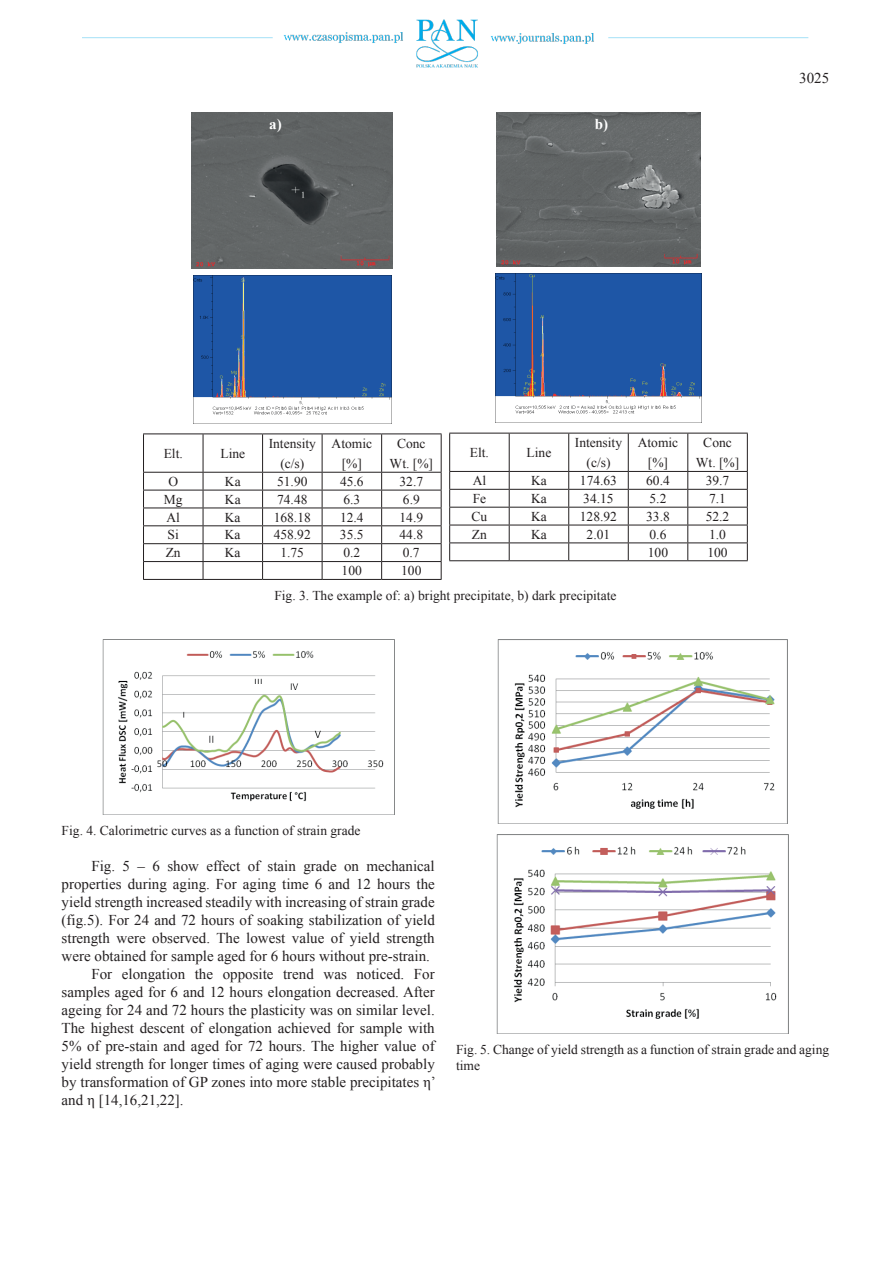
<style>
.page{position:relative;width:893px;height:1263px;background:#fff}
.page>*{position:absolute;margin:0;border:0;box-sizing:border-box;transform-origin:0 0}
.t1{font:15px "Times New Roman";color:#231f20}
.t2{font:700 15px "Times New Roman";color:#fff}
.t3{font:13.5px/20.4px "Times New Roman";color:#231f20;text-align:center}
</style>
<div class="page">
<img style="left:82px;top:19px;width:727px;height:49px">
<img style="left:102px;top:639px;width:292px;height:176px">
<img style="left:497px;top:639px;width:291px;height:184px">
<img style="left:497px;top:835px;width:291px;height:198px">
<img style="left:192px;top:112px;width:201px;height:156px">
<img style="left:193px;top:275px;width:199px;height:148px">
<hr style="left:143px;top:433px;width:60px;height:1px;background:#231f20">
<hr style="left:203px;top:433px;width:60px;height:1px;background:#231f20">
<hr style="left:263px;top:433px;width:59px;height:1px;background:#231f20">
<hr style="left:322px;top:433px;width:60px;height:1px;background:#231f20">
<hr style="left:382px;top:433px;width:60px;height:1px;background:#231f20">
<svg style="left:143px;top:434px;width:299px;height:145px"></svg>
<hr style="left:143px;top:579px;width:60px;height:1px;background:#231f20">
<hr style="left:203px;top:579px;width:60px;height:1px;background:#231f20">
<hr style="left:263px;top:579px;width:59px;height:1px;background:#231f20">
<hr style="left:322px;top:579px;width:60px;height:1px;background:#231f20">
<hr style="left:382px;top:579px;width:60px;height:1px;background:#231f20">
<img style="left:496px;top:112px;width:205px;height:155px">
<img style="left:496px;top:274px;width:205px;height:140px">
<svg style="left:449px;top:433px;width:299px;height:127px"></svg>
<hr style="left:449px;top:560px;width:60px;height:1px;background:#231f20">
<hr style="left:509px;top:560px;width:60px;height:1px;background:#231f20">
<hr style="left:569px;top:560px;width:59px;height:1px;background:#231f20">
<hr style="left:628px;top:560px;width:60px;height:1px;background:#231f20">
<hr style="left:688px;top:560px;width:60px;height:1px;background:#231f20">
<p class="t2" style="left:269px;top:113px;width:14px">a)</p>
<p class="t2" style="left:595px;top:113px;width:15px">b)</p>
<p class="t1" style="left:799px;top:68px;width:31px">3025</p>
<p class="t3" style="left:470px;top:442px;width:21px">Elt.</p>
<p class="t3" style="left:527px;top:442px;width:26px">Line</p>
<p class="t3" style="left:575px;top:432px;width:49px">Intensity (c/s)</p>
<p class="t3" style="left:638px;top:432px;width:42px">Atomic [%]</p>
<p class="t3" style="left:696px;top:432px;width:45px">Conc<br>Wt. [%]</p>
<p class="t3" style="left:473px;top:470px;width:15px">Al</p>
<p class="t3" style="left:531px;top:470px;width:17px">Ka</p>
<p class="t3" style="left:580px;top:470px;width:39px">174.63</p>
<p class="t3" style="left:646px;top:470px;width:25px">60.4</p>
<p class="t3" style="left:706px;top:470px;width:25px">39.7</p>
<p class="t3" style="left:473px;top:488px;width:15px">Fe</p>
<p class="t3" style="left:531px;top:488px;width:17px">Ka</p>
<p class="t3" style="left:583px;top:488px;width:32px">34.15</p>
<p class="t3" style="left:650px;top:488px;width:18px">5.2</p>
<p class="t3" style="left:709px;top:488px;width:18px">7.1</p>
<p class="t3" style="left:471px;top:506px;width:17px">Cu</p>
<p class="t3" style="left:531px;top:506px;width:17px">Ka</p>
<p class="t3" style="left:580px;top:506px;width:39px">128.92</p>
<p class="t3" style="left:646px;top:506px;width:25px">33.8</p>
<p class="t3" style="left:706px;top:506px;width:25px">52.2</p>
<p class="t3" style="left:472px;top:523px;width:16px">Zn</p>
<p class="t3" style="left:531px;top:523px;width:17px">Ka</p>
<p class="t3" style="left:587px;top:523px;width:25px">2.01</p>
<p class="t3" style="left:649px;top:523px;width:18px">0.6</p>
<p class="t3" style="left:709px;top:523px;width:18px">1.0</p>
<p class="t3" style="left:648px;top:541px;width:22px">100</p>
<p class="t3" style="left:707px;top:541px;width:22px">100</p>
<p class="t3" style="left:274px;top:585px;width:344px">Fig. 3. The example of: a) bright precipitate, b) dark precipitate</p>
<p class="t3" style="left:164px;top:443px;width:21px">Elt.</p>
<p class="t3" style="left:220px;top:443px;width:26px">Line</p>
<p class="t3" style="left:269px;top:432px;width:49px">Intensity (c/s)</p>
<p class="t3" style="left:332px;top:432px;width:42px">Atomic [%]</p>
<p class="t3" style="left:390px;top:432px;width:45px">Conc<br>Wt. [%]</p>
<p class="t3" style="left:168px;top:471px;width:11px">O</p>
<p class="t3" style="left:225px;top:471px;width:17px">Ka</p>
<p class="t3" style="left:277px;top:471px;width:32px">51.90</p>
<p class="t3" style="left:340px;top:471px;width:25px">45.6</p>
<p class="t3" style="left:400px;top:471px;width:25px">32.7</p>
<p class="t3" style="left:164px;top:488px;width:20px">Mg</p>
<p class="t3" style="left:225px;top:488px;width:17px">Ka</p>
<p class="t3" style="left:277px;top:488px;width:32px">74.48</p>
<p class="t3" style="left:343px;top:488px;width:18px">6.3</p>
<p class="t3" style="left:403px;top:488px;width:18px">6.9</p>
<p class="t3" style="left:166px;top:506px;width:15px">Al</p>
<p class="t3" style="left:225px;top:506px;width:17px">Ka</p>
<p class="t3" style="left:274px;top:506px;width:39px">168.18</p>
<p class="t3" style="left:340px;top:506px;width:25px">12.4</p>
<p class="t3" style="left:399px;top:506px;width:25px">14.9</p>
<p class="t3" style="left:168px;top:524px;width:13px">Si</p>
<p class="t3" style="left:225px;top:524px;width:17px">Ka</p>
<p class="t3" style="left:274px;top:524px;width:39px">458.92</p>
<p class="t3" style="left:340px;top:524px;width:25px">35.5</p>
<p class="t3" style="left:399px;top:524px;width:25px">44.8</p>
<p class="t3" style="left:166px;top:542px;width:16px">Zn</p>
<p class="t3" style="left:225px;top:542px;width:17px">Ka</p>
<p class="t3" style="left:280px;top:542px;width:25px">1.75</p>
<p class="t3" style="left:343px;top:542px;width:18px">0.2</p>
<p class="t3" style="left:403px;top:542px;width:18px">0.7</p>
<p class="t3" style="left:342px;top:560px;width:22px">100</p>
<p class="t3" style="left:401px;top:560px;width:22px">100</p>
<p class="t3" style="left:62px;top:820px;width:300px">Fig. 4. Calorimetric curves as a function of strain grade</p>
<p class="t1" style="left:91px;top:855px;width:345px">Fig. 5 – 6 show effect of stain grade on mechanical</p>
<p class="t1" style="left:62px;top:873px;width:375px">properties during aging. For aging time 6 and 12 hours the</p>
<p class="t1" style="left:62px;top:891px;width:375px">yield strength increased steadily with increasing of strain grade</p>
<p class="t1" style="left:62px;top:909px;width:375px">(fig.5). For 24 and 72 hours of soaking stabilization of yield</p>
<p class="t1" style="left:62px;top:927px;width:375px">strength were observed. The lowest value of yield strength</p>
<p class="t1" style="left:62px;top:945px;width:370px">were obtained for sample aged for 6 hours without pre-strain.</p>
<p class="t1" style="left:91px;top:963px;width:345px">For elongation the opposite trend was noticed. For</p>
<p class="t1" style="left:62px;top:981px;width:375px">samples aged for 6 and 12 hours elongation decreased. After</p>
<p class="t1" style="left:62px;top:999px;width:375px">ageing for 24 and 72 hours the plasticity was on similar level.</p>
<p class="t1" style="left:62px;top:1017px;width:375px">The highest descent of elongation achieved for sample with</p>
<p class="t1" style="left:62px;top:1035px;width:375px">5% of pre-stain and aged for 72 hours. The higher value of</p>
<p class="t1" style="left:62px;top:1053px;width:375px">yield strength for longer times of aging were caused probably</p>
<p class="t1" style="left:62px;top:1071px;width:376px">by transformation of GP zones into more stable precipitates η’</p>
<p class="t1" style="left:62px;top:1089px;width:123px">and η [14,16,21,22].</p>
<p class="t3" style="left:456px;top:1041px;width:375px;line-height:16.2px;text-align:left">Fig. 5. Change of yield strength as a function of strain grade and aging time</p>
</div>
